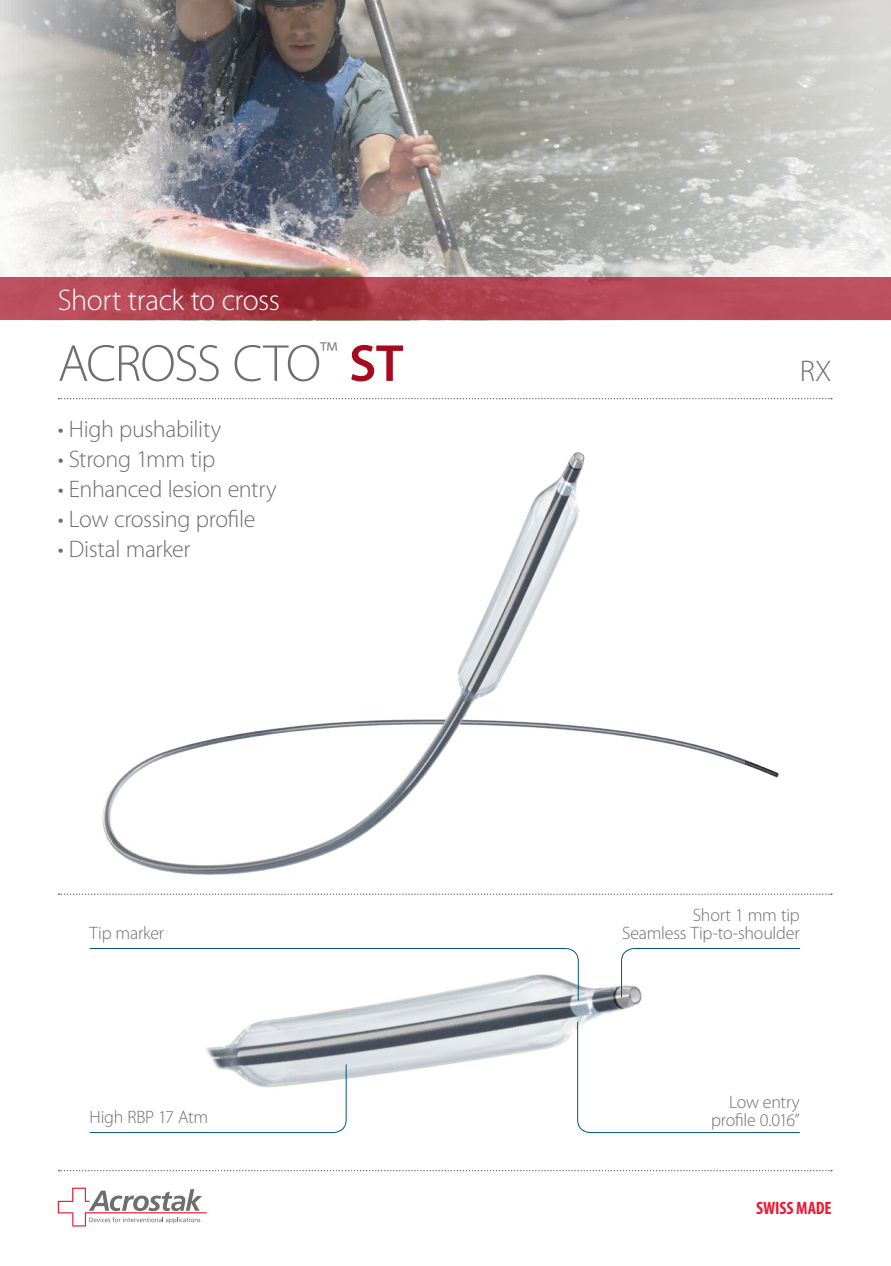
<style>
.page{position:relative;width:891px;height:1266px;background:#fff}
.page>*{position:absolute;margin:0;border:0;box-sizing:border-box;transform-origin:0 0}
.t1{font:300 52.5px "Myriad Pro";letter-spacing:-.025em;color:#6c6e70}
.t2{font:300 30px "Myriad Pro";letter-spacing:-.015em;color:#fff}
.t3{font:300 30px "Myriad Pro";color:#6c6e70}
.t4{font:300 24px "Myriad Pro";letter-spacing:-.015em;color:#6c6e70}
.t5{font:300 18px/18px "Myriad Pro";letter-spacing:-.015em;color:#6c6e70;text-align:right}
.t6{font:700 condensed 18px "Myriad Pro";letter-spacing:-.01em;color:#ed1a34}
.s1{font-weight:600;color:#a70a1f}
</style>
<div class="page">
<img style="left:0;top:0;width:891px;height:278px">
<img style="left:57px;top:397px;width:776px;height:475px">
<img style="left:167px;top:710px;width:608px;height:462px">
<svg style="left:59px;top:398px;width:773px;height:1px"></svg>
<svg style="left:59px;top:894px;width:773px;height:1px"></svg>
<svg style="left:59px;top:1170px;width:773px;height:1px"></svg>
<svg style="left:0;top:278px;width:891px;height:42px;background:#b14350"></svg>
<svg style="left:58px;top:1188px;width:149px;height:39px"></svg>
<svg style="left:621px;top:948px;width:180px;height:50px"></svg>
<svg style="left:89px;top:948px;width:490px;height:53px"></svg>
<svg style="left:89px;top:1024px;width:258px;height:109px"></svg>
<svg style="left:577px;top:1021px;width:223px;height:112px"></svg>
<p class="t2" style="left:58px;top:289px;width:224px">Short track to cross</p>
<h1 class="t1" style="left:58px;top:343px;width:347px">ACROSS CTO<sup>™</sup> <span class="s1">ST</span></h1>
<p class="t4" style="left:58px;top:420px;width:165px">• High pushability</p>
<p class="t4" style="left:58px;top:450px;width:159px">• Strong 1mm tip</p>
<p class="t4" style="left:58px;top:480px;width:220px">• Enhanced lesion entry</p>
<p class="t4" style="left:58px;top:510px;width:199px">• Low crossing profile</p>
<p class="t4" style="left:58px;top:540px;width:134px">• Distal marker</p>
<p class="t5" style="left:90px;top:926px;width:76px">Tip marker</p>
<p class="t3" style="left:800px;top:359px;width:33px">RX</p>
<p class="t5" style="left:622px;top:908px;width:179px">Short 1 mm tip<br>Seamless Tip-to-shoulder</p>
<p class="t5" style="left:729px;top:1094px;width:72px">Low entry</p>
<p class="t5" style="left:90px;top:1109px;width:120px">High RBP 17 Atm</p>
<p class="t5" style="left:711px;top:1112px;width:90px">profile 0.016”</p>
<p class="t6" style="left:756px;top:1197px;width:77px">SWISS MADE</p>
</div>
